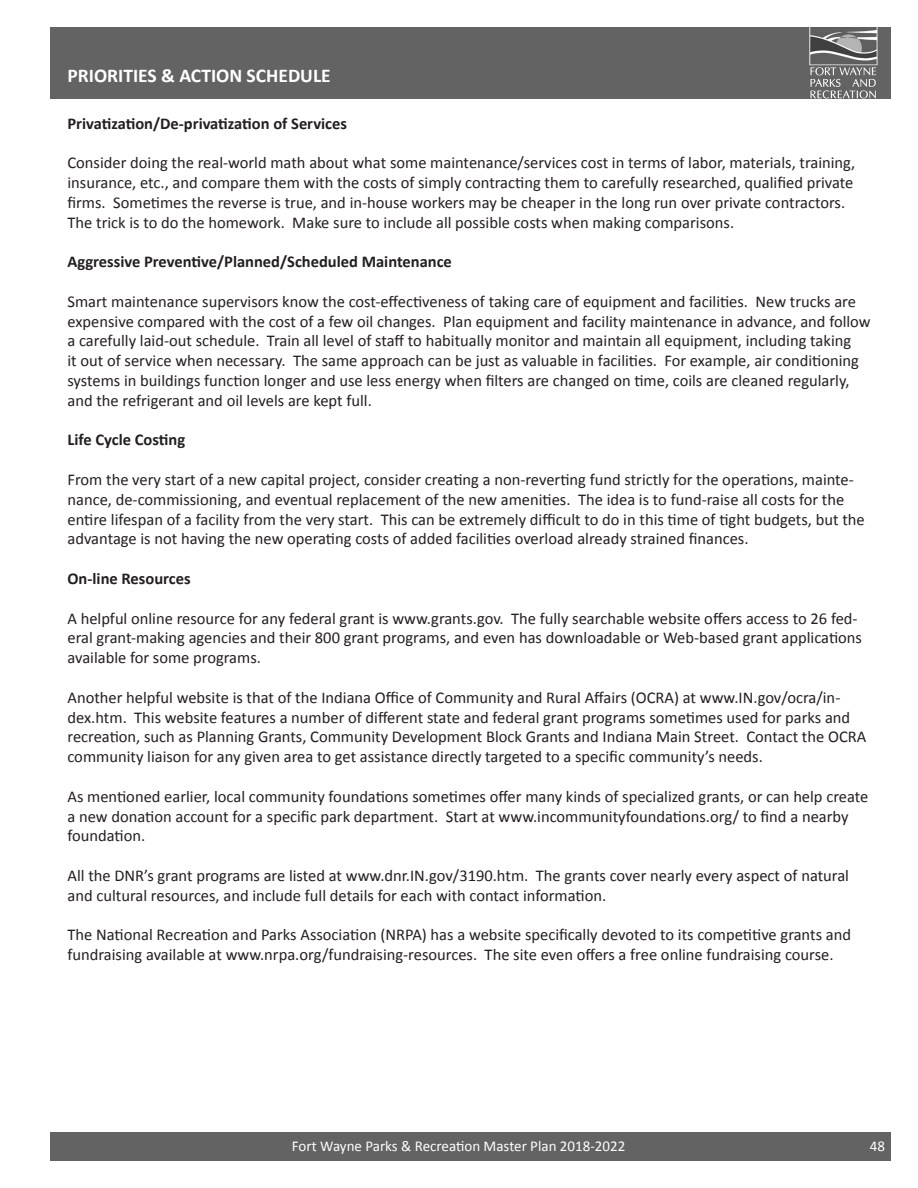
<style>
.page{position:relative;width:918px;height:1188px;background:#fff}
.page>*{position:absolute;margin:0;border:0;box-sizing:border-box;transform-origin:0 0}
.t1{font:700 19.5px "Calibri";color:#fff}
.t2{font:16.5px/19.8px "Calibri";color:#231f20}
.t3{font:700 16.5px "Calibri";color:#231f20}
.t4{font:15px "Calibri";color:#fff}
</style>
<div class="page">
<div style="left:51px;top:1133px;width:840px;height:28px;background:#636363"></div>
<div style="left:51px;top:27px;width:840px;height:71px;background:#636363"></div>
<p class="t1" style="left:68px;top:63px;width:265px">PRIORITIES &amp; ACTION SCHEDULE</p>
<p class="t3" style="left:68px;top:113px;width:281px">Privatization/De-privatization of Services</p>
<p class="t2" style="left:68px;top:153px;width:789px">Consider doing the real-world math about what some maintenance/services cost in terms of labor, materials, training, insurance, etc., and compare them with the costs of simply contracting them to carefully researched, qualified private firms. Sometimes the reverse is true, and in-house workers may be cheaper in the long run over private contractors.<br>The trick is to do the homework. Make sure to include all possible costs when making comparisons.</p>
<p class="t3" style="left:68px;top:251px;width:386px">Aggressive Preventive/Planned/Scheduled Maintenance</p>
<p class="t2" style="left:68px;top:292px;width:805px">Smart maintenance supervisors know the cost-effectiveness of taking care of equipment and facilities. New trucks are expensive compared with the cost of a few oil changes. Plan equipment and facility maintenance in advance, and follow a carefully laid-out schedule. Train all level of staff to habitually monitor and maintain all equipment, including taking<br>it out of service when necessary. The same approach can be just as valuable in facilities. For example, air conditioning systems in buildings function longer and use less energy when filters are changed on time, coils are cleaned regularly, and the refrigerant and oil levels are kept full.</p>
<p class="t3" style="left:68px;top:429px;width:119px">Life Cycle Costing</p>
<p class="t2" style="left:68px;top:470px;width:799px">From the very start of a new capital project, consider creating a non-reverting fund strictly for the operations, mainte&shy;nance, de-commissioning, and eventual replacement of the new amenities. The idea is to fund-raise all costs for the entire lifespan of a facility from the very start. This can be extremely difficult to do in this time of tight budgets, but the advantage is not having the new operating costs of added facilities overload already strained finances.</p>
<p class="t3" style="left:68px;top:568px;width:125px">On-line Resources</p>
<p class="t2" style="left:68px;top:608px;width:796px">A helpful online resource for any federal grant is www.grants.gov. The fully searchable website offers access to 26 fed&shy;eral grant-making agencies and their 800 grant programs, and even has downloadable or Web-based grant applications available for some programs.</p>
<p class="t2" style="left:68px;top:688px;width:800px">Another helpful website is that of the Indiana Office of Community and Rural Affairs (OCRA) at www.IN.gov/ocra/in&shy;dex.htm. This website features a number of different state and federal grant programs sometimes used for parks and recreation, such as Planning Grants, Community Development Block Grants and Indiana Main Street. Contact the OCRA community liaison for any given area to get assistance directly targeted to a specific community’s needs.</p>
<p class="t2" style="left:68px;top:787px;width:802px">As mentioned earlier, local community foundations sometimes offer many kinds of specialized grants, or can help create a new donation account for a specific park department. Start at www.incommunityfoundations.org/ to find a nearby foundation.</p>
<p class="t2" style="left:68px;top:866px;width:783px">All the DNR’s grant programs are listed at www.dnr.IN.gov/3190.htm. The grants cover nearly every aspect of natural and cultural resources, and include full details for each with contact information.</p>
<p class="t2" style="left:68px;top:925px;width:785px">The National Recreation and Parks Association (NRPA) has a website specifically devoted to its competitive grants and fundraising available at www.nrpa.org/fundraising-resources. The site even offers a free online fundraising course.</p>
<p class="t4" style="left:292px;top:1136px;width:335px">Fort Wayne Parks &amp; Recreation Master Plan 2018-2022</p>
<p class="t4" style="left:870px;top:1137px;width:17px">48</p>
</div>
